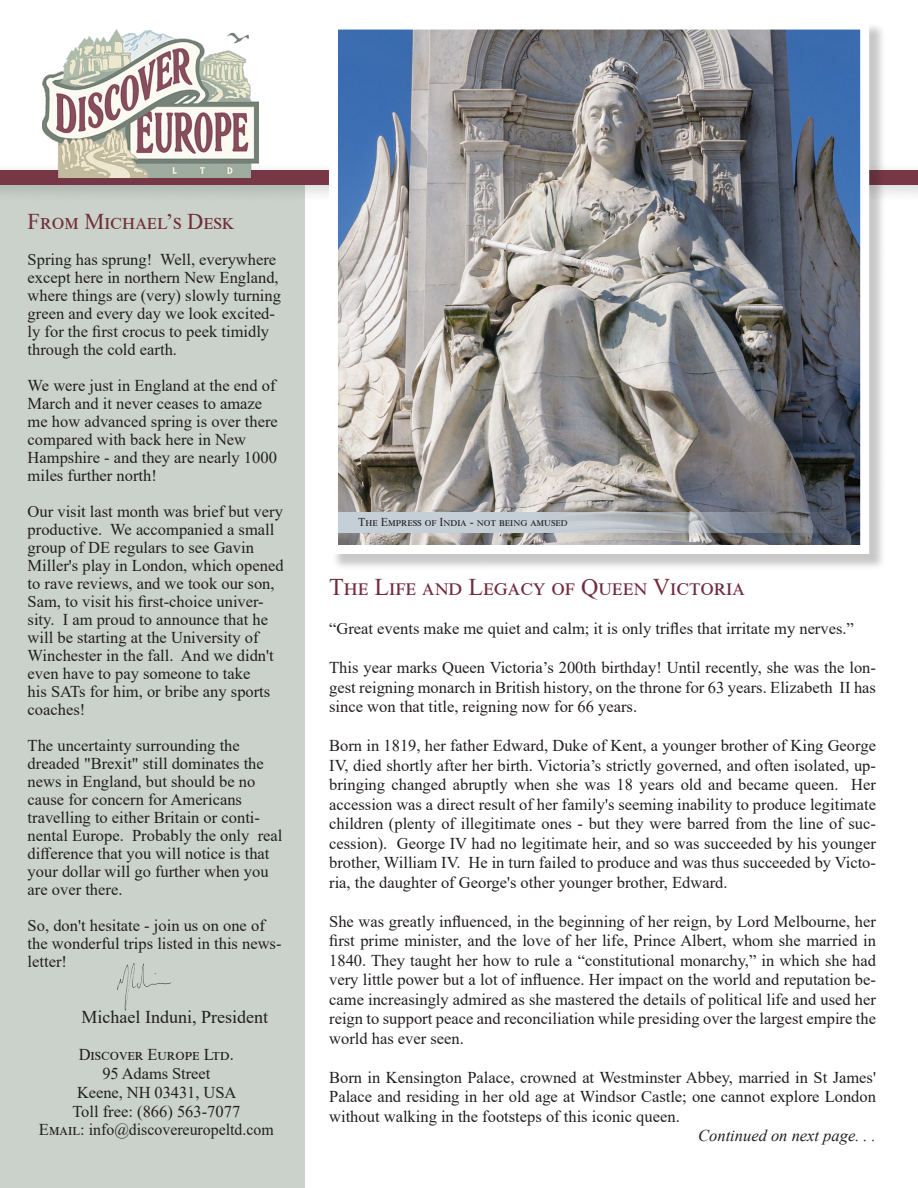
<style>
.page{position:relative;width:918px;height:1188px;background:#fff}
.page>*{position:absolute;margin:0;border:0;box-sizing:border-box;transform-origin:0 0}
.t1{font:24px "Times New Roman";color:#712d3e}
.t2{font:22.5px "Times New Roman";color:#712d3e}
.t3{font:18px "Times New Roman";color:#231f20}
.t4{font:16.5px/18px "Times New Roman";color:#231f20}
.t5{font:italic 16.5px "Times New Roman";color:#231f20}
.t6{font:12px "Times New Roman";color:#231f20}
</style>
<div class="page">
<div style="left:1px;top:185px;width:304px;height:1003px;background:#cad2cb"></div>
<div style="left:0;top:160px;width:918px;height:45px;background:#231f20;opacity:.2"></div>
<div style="left:0;top:170px;width:918px;height:15px;background:#783747"></div>
<div style="left:331px;top:23px;width:555px;height:548px;background:#231f20;opacity:.25"></div>
<img style="left:339px;top:31px;width:520px;height:513px">
<div style="left:329px;top:21px;width:540px;height:533px;border:9px solid #fff"></div>
<img style="left:43px;top:30px;width:216px;height:148px">
<svg style="left:338px;top:512px;width:522px;height:20px;background:#a6adb6"></svg>
<img style="left:117px;top:963px;width:55px;height:47px">
<p class="t2" style="left:28px;top:205px;width:207px">From Michael’s Desk</p>
<p class="t4" style="left:28px;top:250px;width:255px">Spring has sprung! Well, everywhere except here in northern New England, where things are (very) slowly turning green and every day we look excited&shy;ly for the first crocus to peek timidly through the cold earth.</p>
<p class="t4" style="left:28px;top:376px;width:252px">We were just in England at the end of<br>March and it never ceases to amaze me how advanced spring is over there compared with back here in New<br>Hampshire - and they are nearly 1000 miles further north!</p>
<p class="t4" style="left:28px;top:502px;width:257px">Our visit last month was brief but very productive. We accompanied a small group of DE regulars to see Gavin Miller's play in London, which opened to rave reviews, and we took our son, Sam, to visit his first-choice univer&shy;sity. I am proud to announce that he will be starting at the University of Winchester in the fall. And we didn't even have to pay someone to take<br>his SATs for him, or bribe any sports coaches!</p>
<p class="t4" style="left:28px;top:736px;width:256px">The uncertainty surrounding the dreaded "Brexit" still dominates the news in England, but should be no cause for concern for Americans travelling to either Britain or conti&shy;nental Europe. Probably the only real difference that you will notice is that your dollar will go further when you are over there.</p>
<p class="t4" style="left:28px;top:916px;width:255px">So, don't hesitate - join us on one of the wonderful trips listed in this news&shy;letter!</p>
<p class="t3" style="left:82px;top:1004px;width:188px">Michael Induni, President</p>
<p class="t4" style="left:79px;top:1045px;width:157px">Discover Europe Ltd.</p>
<p class="t4" style="left:102px;top:1064px;width:109px">95 Adams Street</p>
<p class="t4" style="left:77px;top:1083px;width:161px">Keene, NH 03431, USA</p>
<p class="t4" style="left:72px;top:1102px;width:169px">Toll free: (866) 563-7077</p>
<p class="t4" style="left:39px;top:1120px;width:236px">Email: info@discovereuropeltd.com</p>
<p class="t6" style="left:358px;top:514px;width:211px">The Empress of India - not being amused</p>
<p class="t1" style="left:329px;top:570px;width:415px">The Life and Legacy of Queen Victoria</p>
<p class="t4" style="left:329px;top:619px;width:526px">“Great events make me quiet and calm; it is only trifles that irritate my nerves.”</p>
<p class="t4" style="left:329px;top:657px;width:548px;line-height:19.5px;text-align:justify">This year marks Queen Victoria’s 200th birthday! Until recently, she was the lon&shy;gest reigning monarch in British history, on the throne for 63 years. Elizabeth II has since won that title, reigning now for 66 years.</p>
<p class="t4" style="left:329px;top:735px;width:548px;line-height:19.5px;text-align:justify">Born in 1819, her father Edward, Duke of Kent, a younger brother of King George IV, died shortly after her birth. Victoria’s strictly governed, and often isolated, up&shy;bringing changed abruptly when she was 18 years old and became queen. Her accession was a direct result of her family's seeming inability to produce legitimate children (plenty of illegitimate ones - but they were barred from the line of suc&shy;cession). George IV had no legitimate heir, and so was succeeded by his younger brother, William IV. He in turn failed to produce and was thus succeeded by Victo&shy;ria, the daughter of George's other younger brother, Edward.</p>
<p class="t4" style="left:329px;top:911px;width:548px;line-height:19.5px;text-align:justify">She was greatly influenced, in the beginning of her reign, by Lord Melbourne, her first prime minister, and the love of her life, Prince Albert, whom she married in 1840. They taught her how to rule a “constitutional monarchy,” in which she had very little power but a lot of influence. Her impact on the world and reputation be&shy;came increasingly admired as she mastered the details of political life and used her reign to support peace and reconciliation while presiding over the largest empire the world has ever seen.</p>
<p class="t4" style="left:329px;top:1067px;width:548px;line-height:19.5px;text-align:justify">Born in Kensington Palace, crowned at Westminster Abbey, married in St James' Palace and residing in her old age at Windsor Castle; one cannot explore London without walking in the footsteps of this iconic queen.</p>
<p class="t5" style="left:698px;top:1124px;width:179px">Continued on next page. . .</p>
</div>
